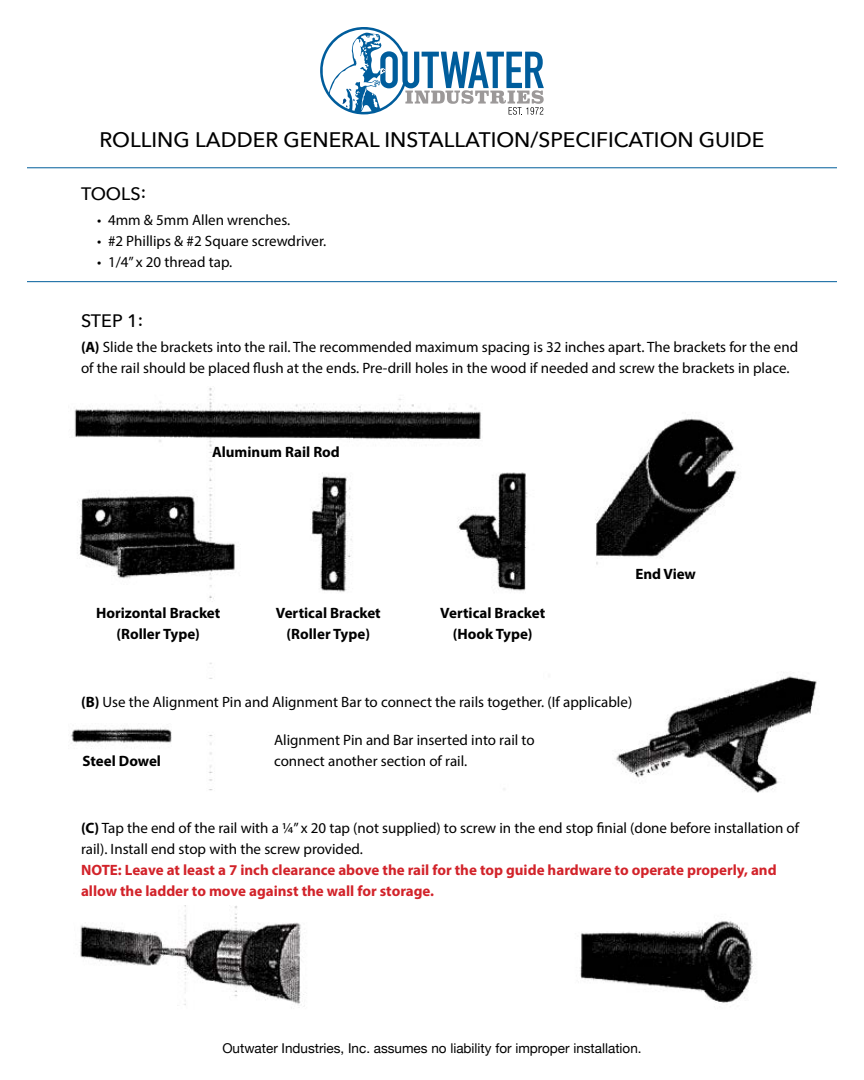
<style>
.page{position:relative;width:864px;height:1080px;background:#fff}
.page>*{position:absolute;margin:0;border:0;box-sizing:border-box;transform-origin:0 0}
.t1{font:500 21px "Avenir Next";color:#000}
.t2{font:500 18px "Avenir Next";color:#000}
.t3{font:15px/21px "Myriad Pro";color:#000}
.t4{font:700 15px/21px "Myriad Pro";color:#d2232a}
.t5{font:700 15px/21px "Myriad Pro";color:#000;text-align:center}
.t6{font:13.5px "Helvetica Neue";color:#000}
.s1{font-weight:700}
</style>
<div class="page">
<hr style="left:27px;top:167px;width:810px;height:1px;background:#015d9b">
<hr style="left:27px;top:281px;width:810px;height:1px;background:#015d9b">
<img style="left:70px;top:388px;width:747px;height:405px">
<img style="left:80px;top:906px;width:225px;height:101px">
<img style="left:580px;top:921px;width:174px;height:82px">
<svg style="left:320px;top:27px;width:224px;height:88px"></svg>
<h1 class="t1" style="left:99px;top:122px;width:667px">ROLLING LADDER GENERAL INSTALLATION/SPECIFICATION GUIDE</h1>
<p class="t2" style="left:81px;top:178px;width:67px">TOOLS:</p>
<p class="t3" style="left:97px;top:209px;width:195px">• 4mm &amp; 5mm Allen wrenches.</p>
<p class="t3" style="left:97px;top:230px;width:231px">• #2 Phillips &amp; #2 Square screwdriver.</p>
<p class="t3" style="left:97px;top:251px;width:137px">• 1/4” x 20 thread tap.</p>
<p class="t2" style="left:81px;top:305px;width:64px">STEP 1:</p>
<p class="t3" style="left:81px;top:336px;width:719px"><span class="s1">(A)</span> Slide the brackets into the rail. The recommended maximum spacing is 32 inches apart. The brackets for the end of the rail should be placed flush at the ends. Pre-drill holes in the wood if needed and screw the brackets in place.</p>
<p class="t5" style="left:212px;top:441px;width:129px">Aluminum Rail Rod</p>
<p class="t5" style="left:96px;top:602px;width:126px">Horizontal Bracket (Roller Type)</p>
<p class="t5" style="left:276px;top:602px;width:106px">Vertical Bracket (Roller Type)</p>
<p class="t5" style="left:440px;top:602px;width:106px">Vertical Bracket (Hook Type)</p>
<p class="t5" style="left:635px;top:563px;width:62px">End View</p>
<p class="t3" style="left:81px;top:691px;width:553px"><span class="s1">(B)</span> Use the Alignment Pin and Alignment Bar to connect the rails together. (If applicable)</p>
<p class="t5" style="left:82px;top:750px;width:80px">Steel Dowel</p>
<p class="t3" style="left:274px;top:729px;width:262px">Alignment Pin and Bar inserted into rail to connect another section of rail.</p>
<p class="t3" style="left:81px;top:818px;width:720px"><span class="s1">(C)</span> Tap the end of the rail with a 1/4” x 20 tap (not supplied) to screw in the end stop finial (done before installation of rail). Install end stop with the screw provided.</p>
<p class="t4" style="left:81px;top:859px;width:697px">NOTE: Leave at least a 7 inch clearance above the rail for the top guide hardware to operate properly, and allow the ladder to move against the wall for storage.</p>
<p class="t6" style="left:222px;top:1038px;width:421px">Outwater Industries, Inc. assumes no liability for improper installation.</p>
</div>
